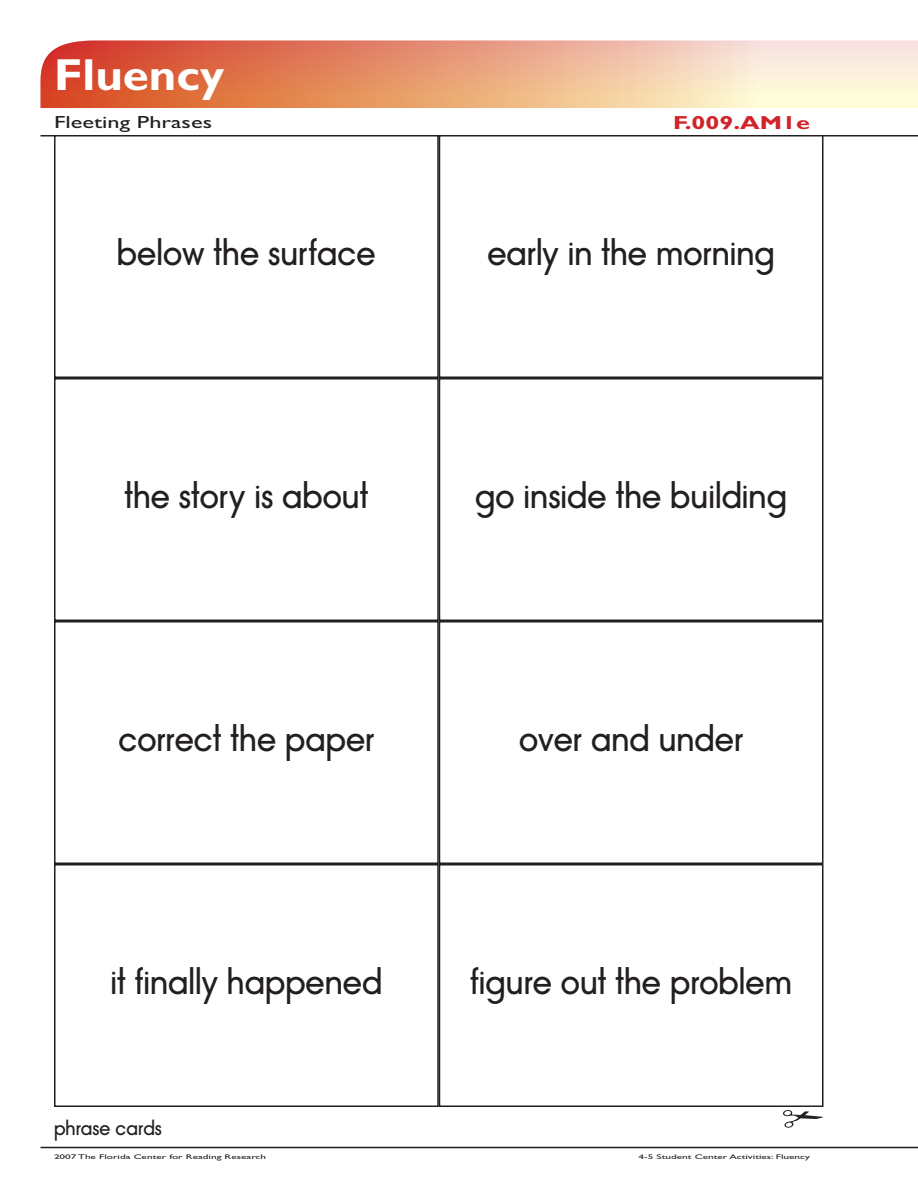
<style>
.page{position:relative;width:918px;height:1188px;background:#fff}
.page>*{position:absolute;margin:0;border:0;box-sizing:border-box;transform-origin:0 0}
.t1{font:700 45px "Gill Sans MT Modified";color:#fff;scale:1.05 1}
.t2{font:31.5px "Avant Garde Medium Modified";color:#231f20}
.t3{font:700 18.9px "Gill Sans MT Modified";color:#d1232a;scale:1.33 1}
.t4{font:18px "Avant Garde Medium Modified";color:#231f20}
.t5{font:17.55px "Gill Sans MT Modified";color:#231f20;scale:1.39 1}
.t6{font:6.75px "Gill Sans MT Modified";color:#231f20;scale:1.67 1}
</style>
<div class="page">
<svg style="left:40px;top:40px;width:878px;height:68px;background:#eaa686"></svg>
<hr style="left:40px;top:1147px;width:878px;height:1px;background:#231f20">
<hr style="left:40px;top:135px;width:878px;height:1px;background:#231f20">
<div style="left:54px;top:135px;width:385px;height:243px;border:2px solid #231f20"></div>
<div style="left:439px;top:135px;width:385px;height:243px;border:2px solid #231f20"></div>
<div style="left:54px;top:378px;width:385px;height:243px;border:2px solid #231f20"></div>
<div style="left:439px;top:378px;width:385px;height:243px;border:2px solid #231f20"></div>
<div style="left:54px;top:621px;width:385px;height:243px;border:2px solid #231f20"></div>
<div style="left:439px;top:621px;width:385px;height:243px;border:2px solid #231f20"></div>
<div style="left:54px;top:864px;width:385px;height:243px;border:2px solid #231f20"></div>
<div style="left:439px;top:864px;width:385px;height:243px;border:2px solid #231f20"></div>
<svg style="left:783px;top:1110px;width:41px;height:18px"></svg>
<h1 class="t1" style="left:54px;top:48px;width:164px">Fluency</h1>
<p class="t5" style="left:54px;top:112px;width:115px">Fleeting Phrases</p>
<p class="t3" style="left:673px;top:111px;width:104px">F.009.AM1e</p>
<p class="t2" style="left:117px;top:234px;width:260px">below the surface</p>
<p class="t2" style="left:487px;top:234px;width:289px">early in the morning</p>
<p class="t2" style="left:124px;top:477px;width:246px">the story is about</p>
<p class="t2" style="left:475px;top:477px;width:313px">go inside the building</p>
<p class="t2" style="left:118px;top:720px;width:258px">correct the paper</p>
<p class="t2" style="left:519px;top:720px;width:226px">over and under</p>
<p class="t2" style="left:110px;top:963px;width:273px">it finally happened</p>
<p class="t2" style="left:470px;top:963px;width:323px">figure out the problem</p>
<p class="t4" style="left:54px;top:1118px;width:109px">phrase cards</p>
<p class="t6" style="left:54px;top:1153px;width:128px">2007 The Florida Center for Reading Research</p>
<p class="t6" style="left:639px;top:1153px;width:104px">4-5 Student Center Activities: Fluency</p>
</div>
